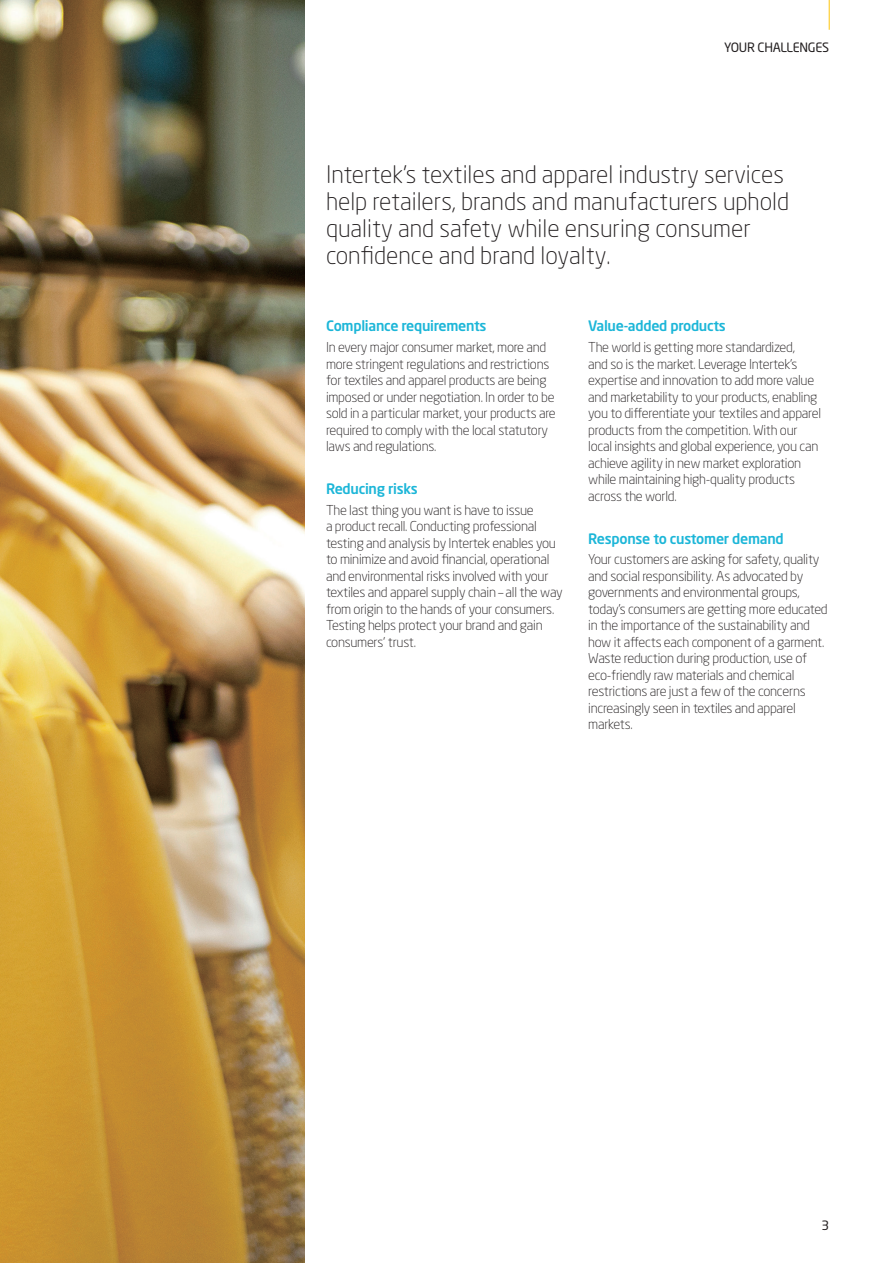
<style>
.page{position:relative;width:893px;height:1263px;background:#fff}
.page>*{position:absolute;margin:0;border:0;box-sizing:border-box;transform-origin:0 0}
.Standfirst{font:300 24px/27px "Neo Sans Std";color:#231f20}
.Subheading{font:500 14.25px "Neo Sans Std";letter-spacing:-.02em;color:#1cb6d8}
.Body_Text{font:300 13.5px/16.5px "Neo Sans Std";letter-spacing:-.02em;color:#231f20}
.Folio{font:12.75px "Neo Sans Std";letter-spacing:-.02em;color:#231f20}
</style>
<div class="page">
<hr style="left:829px;top:0;width:1px;height:30px;background:#fec50d">
<img style="left:0;top:0;width:305px;height:1263px">
<p class="Folio" style="left:724px;top:40px;width:107px">YOUR CHALLENGES</p>
<p class="Standfirst" style="left:326px;top:160px;width:465px">Intertek’s textiles and apparel industry services help retailers, brands and manufacturers uphold quality and safety while ensuring consumer confidence and brand loyalty.</p>
<p class="Subheading" style="left:326px;top:317px;width:162px">Compliance requirements</p>
<p class="Body_Text" style="left:326px;top:339px;width:231px">In every major consumer market, more and more stringent regulations and restrictions for textiles and apparel products are being imposed or under negotiation. In order to be sold in a particular market, your products are required to comply with the local statutory laws and regulations.</p>
<p class="Subheading" style="left:326px;top:480px;width:93px">Reducing risks</p>
<p class="Body_Text" style="left:326px;top:502px;width:238px">The last thing you want is have to issue<br>a product recall. Conducting professional testing and analysis by Intertek enables you to minimize and avoid financial, operational and environmental risks involved with your textiles and apparel supply chain – all the way from origin to the hands of your consumers.<br>Testing helps protect your brand and gain consumers’ trust.</p>
<p class="Subheading" style="left:588px;top:317px;width:139px">Value-added products</p>
<p class="Body_Text" style="left:588px;top:339px;width:234px">The world is getting more standardized,<br>and so is the market. Leverage Intertek’s expertise and innovation to add more value and marketability to your products, enabling you to differentiate your textiles and apparel products from the competition. With our local insights and global experience, you can achieve agility in new market exploration while maintaining high-quality products across the world.</p>
<p class="Subheading" style="left:588px;top:529px;width:197px">Response to customer demand</p>
<p class="Body_Text" style="left:588px;top:551px;width:241px">Your customers are asking for safety, quality and social responsibility. As advocated by governments and environmental groups, today’s consumers are getting more educated in the importance of the sustainability and how it affects each component of a garment.<br>Waste reduction during production, use of eco-friendly raw materials and chemical restrictions are just a few of the concerns increasingly seen in textiles and apparel markets.</p>
<p class="Folio" style="left:821px;top:1218px;width:9px">3</p>
</div>
